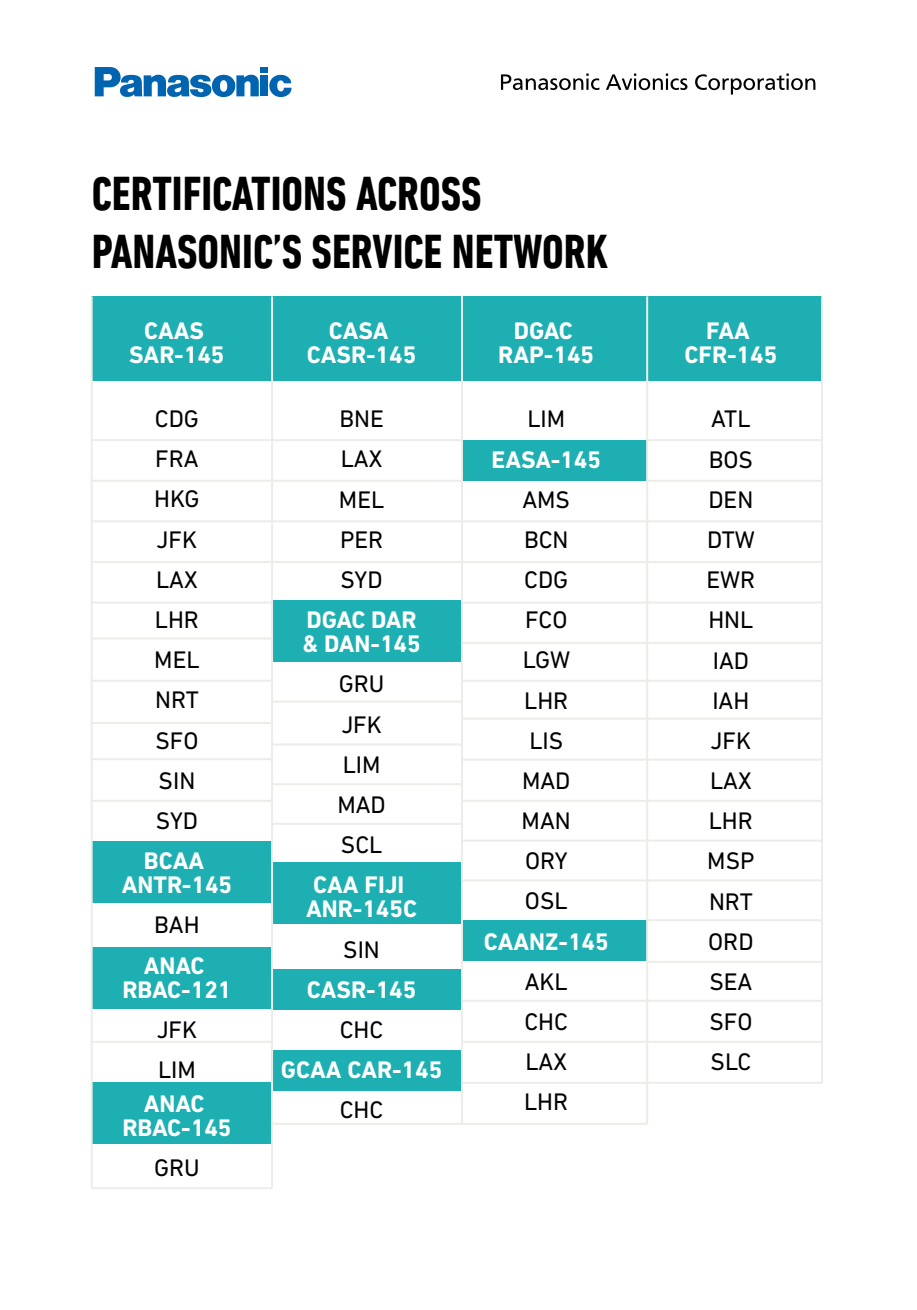
<style>
.page{position:relative;width:917px;height:1310px;background:#fff}
.page>*{position:absolute;margin:0;border:0;box-sizing:border-box;transform-origin:0 0}
.t1{font:700 condensed 48.4px/58px "DIN Next LT Pro";color:#000}
.t2{font:24.4px/40.2px "DIN Next LT Pro";color:#000}
.t3{font:700 24.4px/24.2px "DIN Next LT Pro";color:#fff;text-align:center}
</style>
<div class="page">
<svg style="left:501px;top:73px;width:98px;height:17px"></svg>
<svg style="left:606px;top:73px;width:81px;height:17px"></svg>
<svg style="left:695px;top:73px;width:120px;height:22px"></svg>
<svg style="left:95px;top:67px;width:164px;height:30px"></svg>
<div style="left:260px;top:75px;width:8px;height:21px;background:#0064b1"></div>
<div style="left:260px;top:67px;width:8px;height:6px;background:#0064b1"></div>
<svg style="left:269px;top:75px;width:22px;height:22px"></svg>
<div style="left:272px;top:600px;width:190px;height:61px;background:#1dafb1"></div>
<div style="left:272px;top:863px;width:190px;height:61px;background:#1dafb1"></div>
<div style="left:92px;top:1082px;width:180px;height:61px;background:#1dafb1"></div>
<div style="left:462px;top:440px;width:185px;height:41px;background:#1dafb1"></div>
<div style="left:462px;top:920px;width:185px;height:40px;background:#1dafb1"></div>
<div style="left:271px;top:969px;width:191px;height:40px;background:#1dafb1"></div>
<div style="left:271px;top:1049px;width:191px;height:41px;background:#1dafb1"></div>
<div style="left:92px;top:841px;width:180px;height:61px;background:#1dafb1"></div>
<div style="left:92px;top:947px;width:180px;height:61px;background:#1dafb1"></div>
<div style="left:92px;top:296px;width:730px;height:85px;background:#1dafb1"></div>
<hr style="left:91px;top:296px;width:2px;height:892px;background:#ecece8">
<hr style="left:271px;top:296px;width:2px;height:892px;background:#ecece8">
<hr style="left:461px;top:295px;width:2px;height:828px;background:#ecece8">
<hr style="left:646px;top:296px;width:2px;height:827px;background:#ecece8">
<hr style="left:821px;top:296px;width:2px;height:786px;background:#ecece8">
<hr style="left:92px;top:439px;width:180px;height:2px;background:#ecece8">
<hr style="left:272px;top:439px;width:190px;height:2px;background:#ecece8">
<hr style="left:272px;top:480px;width:190px;height:2px;background:#ecece8">
<hr style="left:272px;top:520px;width:190px;height:2px;background:#ecece8">
<hr style="left:462px;top:520px;width:185px;height:2px;background:#ecece8">
<hr style="left:647px;top:439px;width:175px;height:2px;background:#ecece8">
<hr style="left:647px;top:480px;width:175px;height:2px;background:#ecece8">
<hr style="left:647px;top:520px;width:175px;height:2px;background:#ecece8">
<hr style="left:647px;top:561px;width:175px;height:2px;background:#ecece8">
<hr style="left:647px;top:601px;width:175px;height:2px;background:#ecece8">
<hr style="left:647px;top:642px;width:175px;height:2px;background:#ecece8">
<hr style="left:647px;top:679px;width:175px;height:2px;background:#ecece8">
<hr style="left:647px;top:717px;width:175px;height:2px;background:#ecece8">
<hr style="left:647px;top:758px;width:175px;height:2px;background:#ecece8">
<hr style="left:647px;top:799px;width:175px;height:2px;background:#ecece8">
<hr style="left:647px;top:839px;width:175px;height:2px;background:#ecece8">
<hr style="left:647px;top:879px;width:175px;height:2px;background:#ecece8">
<hr style="left:647px;top:919px;width:175px;height:2px;background:#ecece8">
<hr style="left:647px;top:960px;width:175px;height:2px;background:#ecece8">
<hr style="left:647px;top:999px;width:175px;height:2px;background:#ecece8">
<hr style="left:647px;top:1040px;width:175px;height:2px;background:#ecece8">
<hr style="left:647px;top:1081px;width:175px;height:2px;background:#ecece8">
<hr style="left:462px;top:561px;width:185px;height:2px;background:#ecece8">
<hr style="left:462px;top:601px;width:185px;height:2px;background:#ecece8">
<hr style="left:462px;top:642px;width:185px;height:2px;background:#ecece8">
<hr style="left:462px;top:679px;width:185px;height:2px;background:#ecece8">
<hr style="left:462px;top:717px;width:185px;height:2px;background:#ecece8">
<hr style="left:462px;top:758px;width:185px;height:2px;background:#ecece8">
<hr style="left:462px;top:799px;width:185px;height:2px;background:#ecece8">
<hr style="left:462px;top:839px;width:185px;height:2px;background:#ecece8">
<hr style="left:462px;top:879px;width:185px;height:2px;background:#ecece8">
<hr style="left:462px;top:1040px;width:185px;height:2px;background:#ecece8">
<hr style="left:462px;top:1081px;width:185px;height:2px;background:#ecece8">
<hr style="left:462px;top:1122px;width:185px;height:2px;background:#ecece8">
<hr style="left:462px;top:999px;width:185px;height:2px;background:#ecece8">
<hr style="left:271px;top:1122px;width:192px;height:2px;background:#ecece8">
<hr style="left:272px;top:561px;width:190px;height:2px;background:#ecece8">
<hr style="left:272px;top:743px;width:190px;height:2px;background:#ecece8">
<hr style="left:272px;top:700px;width:190px;height:2px;background:#ecece8">
<hr style="left:272px;top:783px;width:190px;height:2px;background:#ecece8">
<hr style="left:272px;top:823px;width:190px;height:2px;background:#ecece8">
<hr style="left:92px;top:480px;width:180px;height:2px;background:#ecece8">
<hr style="left:92px;top:520px;width:180px;height:2px;background:#ecece8">
<hr style="left:92px;top:561px;width:180px;height:2px;background:#ecece8">
<hr style="left:92px;top:601px;width:180px;height:2px;background:#ecece8">
<hr style="left:92px;top:637px;width:180px;height:2px;background:#ecece8">
<hr style="left:92px;top:679px;width:180px;height:2px;background:#ecece8">
<hr style="left:92px;top:722px;width:180px;height:2px;background:#ecece8">
<hr style="left:92px;top:758px;width:180px;height:2px;background:#ecece8">
<hr style="left:92px;top:799px;width:180px;height:2px;background:#ecece8">
<hr style="left:92px;top:1040px;width:180px;height:2px;background:#ecece8">
<hr style="left:92px;top:1187px;width:180px;height:2px;background:#ecece8">
<h1 class="t1" style="left:92px;top:164px;width:518px">CERTIFICATIONS ACROSS<br>PANASONIC’S SERVICE NETWORK</h1>
<p class="t3" style="left:129px;top:318px;width:97px">CAAS<br>SAR-145</p>
<p class="t3" style="left:307px;top:318px;width:111px">CASA<br>CASR-145</p>
<p class="t3" style="left:498px;top:318px;width:97px">DGAC<br>RAP-145</p>
<p class="t3" style="left:684px;top:318px;width:94px">FAA<br>CFR-145</p>
<p class="t2" style="left:154px;top:398px;width:47px">CDG<br>FRA<br>HKG<br>JFK<br>LAX<br>LHR<br>MEL<br>NRT<br>SFO<br>SIN<br>SYD</p>
<p class="t3" style="left:122px;top:848px;width:112px">BCAA<br>ANTR-145</p>
<p class="t2" style="left:154px;top:904px;width:47px">BAH</p>
<p class="t3" style="left:122px;top:953px;width:111px">ANAC<br>RBAC-121</p>
<p class="t2" style="left:157px;top:1009px;width:42px">JFK<br>LIM</p>
<p class="t3" style="left:122px;top:1091px;width:111px">ANAC<br>RBAC-145</p>
<p class="t2" style="left:154px;top:1147px;width:47px">GRU</p>
<p class="t2" style="left:339px;top:398px;width:47px;text-align:justify">BNE LAX MEL PER SYD</p>
<p class="t3" style="left:302px;top:607px;width:120px;text-align:left">DGAC DAR &amp; DAN-145</p>
<p class="t2" style="left:337px;top:663px;width:50px">GRU<br>JFK<br>LIM<br>MAD<br>SCL</p>
<p class="t3" style="left:306px;top:872px;width:112px;text-align:left">CAA FĲI<br>ANR-145C</p>
<p class="t2" style="left:343px;top:929px;width:38px">SIN</p>
<p class="t3" style="left:307px;top:977px;width:111px">CASR-145</p>
<p class="t2" style="left:340px;top:1009px;width:45px">CHC</p>
<p class="t3" style="left:281px;top:1057px;width:163px">GCAA CAR-145</p>
<p class="t2" style="left:340px;top:1089px;width:45px">CHC</p>
<p class="t2" style="left:527px;top:399px;width:39px">LIM</p>
<p class="t3" style="left:491px;top:447px;width:111px">EASA-145</p>
<p class="t2" style="left:521px;top:479px;width:51px;text-align:center">AMS<br>BCN<br>CDG<br>FCO<br>LGW<br>LHR<br>LIS<br>MAD<br>MAN<br>ORY<br>OSL</p>
<p class="t3" style="left:483px;top:929px;width:126px">CAANZ-145</p>
<p class="t2" style="left:524px;top:961px;width:46px;text-align:justify">AKL CHC LAX LHR</p>
<p class="t2" style="left:706px;top:399px;width:50px">ATL<br>BOS<br>DEN<br>DTW<br>EWR<br>HNL<br>IAD<br>IAH<br>JFK<br>LAX<br>LHR<br>MSP<br>NRT<br>ORD<br>SEA<br>SFO<br>SLC</p>
</div>
